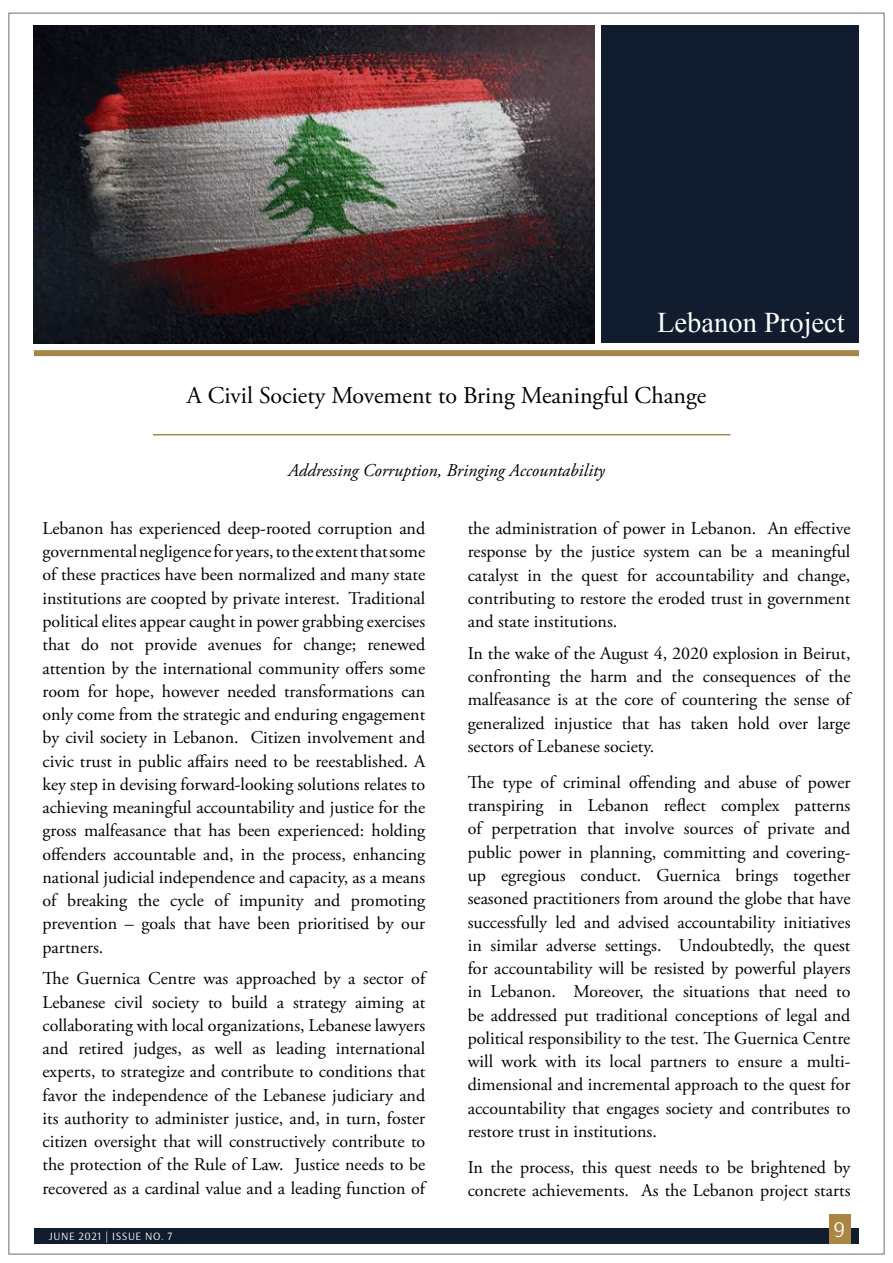
<style>
.page{position:relative;width:893px;height:1263px;background:#fff}
.page>*{position:absolute;margin:0;border:0;box-sizing:border-box;transform-origin:0 0}
.t1{font:28.5px "Times New Roman";color:#fff}
.t2{font:24px "Adobe Garamond Pro";color:#000}
.t3{font:22.5px "Arsenal";color:#fff}
.t4{font:18px/23.2px "Adobe Garamond Pro";color:#000;text-align:justify}
.t5{font:italic 18px "Adobe Garamond Pro";color:#000}
.t6{font:11.25px "Arsenal";letter-spacing:.05em;color:#fff}
</style>
<div class="page">
<div style="left:34px;top:1228px;width:825px;height:16px;background:#111d2f"></div>
<div style="left:829px;top:1214px;width:21px;height:30px;background:#ab8542"></div>
<div style="left:34px;top:350px;width:825px;height:6px;background:#a5854a"></div>
<hr style="left:153px;top:434px;width:577px;height:1px;background:#a5854a">
<div style="left:602px;top:26px;width:257px;height:317px;background:#111d2f"></div>
<img style="left:34px;top:26px;width:561px;height:317px">
<h1 class="t1" style="left:657px;top:303px;width:189px">Lebanon Project</h1>
<h2 class="t2" style="left:187px;top:381px;width:521px">A Civil Society Movement to Bring Meaningful Change</h2>
<p class="t5" style="left:288px;top:459px;width:318px">Addressing Corruption, Bringing Accountability</p>
<p class="t4" style="left:43px;top:517px;width:384px">Lebanon has experienced deep-rooted corruption and governmental negligence for years, to the extent that some of these practices have been normalized and many state institutions are coopted by private interest. Traditional political elites appear caught in power grabbing exercises that do not provide avenues for change; renewed attention by the international community offers some room for hope, however needed transformations can only come from the strategic and enduring engagement by civil society in Lebanon. Citizen involvement and civic trust in public affairs need to be reestablished. A key step in devising forward-looking solutions relates to achieving meaningful accountability and justice for the gross malfeasance that has been experienced: holding offenders accountable and, in the process, enhancing national judicial independence and capacity, as a means of breaking the cycle of impunity and promoting prevention – goals that have been prioritised by our partners.</p>
<p class="t4" style="left:43px;top:968px;width:384px">The Guernica Centre was approached by a sector of Lebanese civil society to build a strategy aiming at collaborating with local organizations, Lebanese lawyers and retired judges, as well as leading international experts, to strategize and contribute to conditions that favor the independence of the Lebanese judiciary and its authority to administer justice, and, in turn, foster citizen oversight that will constructively contribute to the protection of the Rule of Law. Justice needs to be recovered as a cardinal value and a leading function of</p>
<p class="t6" style="left:49px;top:1229px;width:125px">JUNE 2021 | ISSUE NO. 7</p>
<p class="t4" style="left:468px;top:517px;width:384px">the administration of power in Lebanon. An effective response by the justice system can be a meaningful catalyst in the quest for accountability and change, contributing to restore the eroded trust in government and state institutions.</p>
<p class="t4" style="left:468px;top:642px;width:384px">In the wake of the August 4, 2020 explosion in Beirut, confronting the harm and the consequences of the malfeasance is at the core of countering the sense of generalized injustice that has taken hold over large sectors of Lebanese society.</p>
<p class="t4" style="left:468px;top:771px;width:384px">The type of criminal offending and abuse of power transpiring in Lebanon reflect complex patterns of perpetration that involve sources of private and public power in planning, committing and covering&shy;up egregious conduct. Guernica brings together seasoned practitioners from around the globe that have successfully led and advised accountability initiatives in similar adverse settings. Undoubtedly, the quest for accountability will be resisted by powerful players in Lebanon. Moreover, the situations that need to be addressed put traditional conceptions of legal and political responsibility to the test. The Guernica Centre will work with its local partners to ensure a multi&shy;dimensional and incremental approach to the quest for accountability that engages society and contributes to restore trust in institutions.</p>
<p class="t4" style="left:468px;top:1156px;width:384px">In the process, this quest needs to be brightened by concrete achievements. As the Lebanon project starts</p>
<p class="t3" style="left:833px;top:1215px;width:13px">9</p>
</div>
